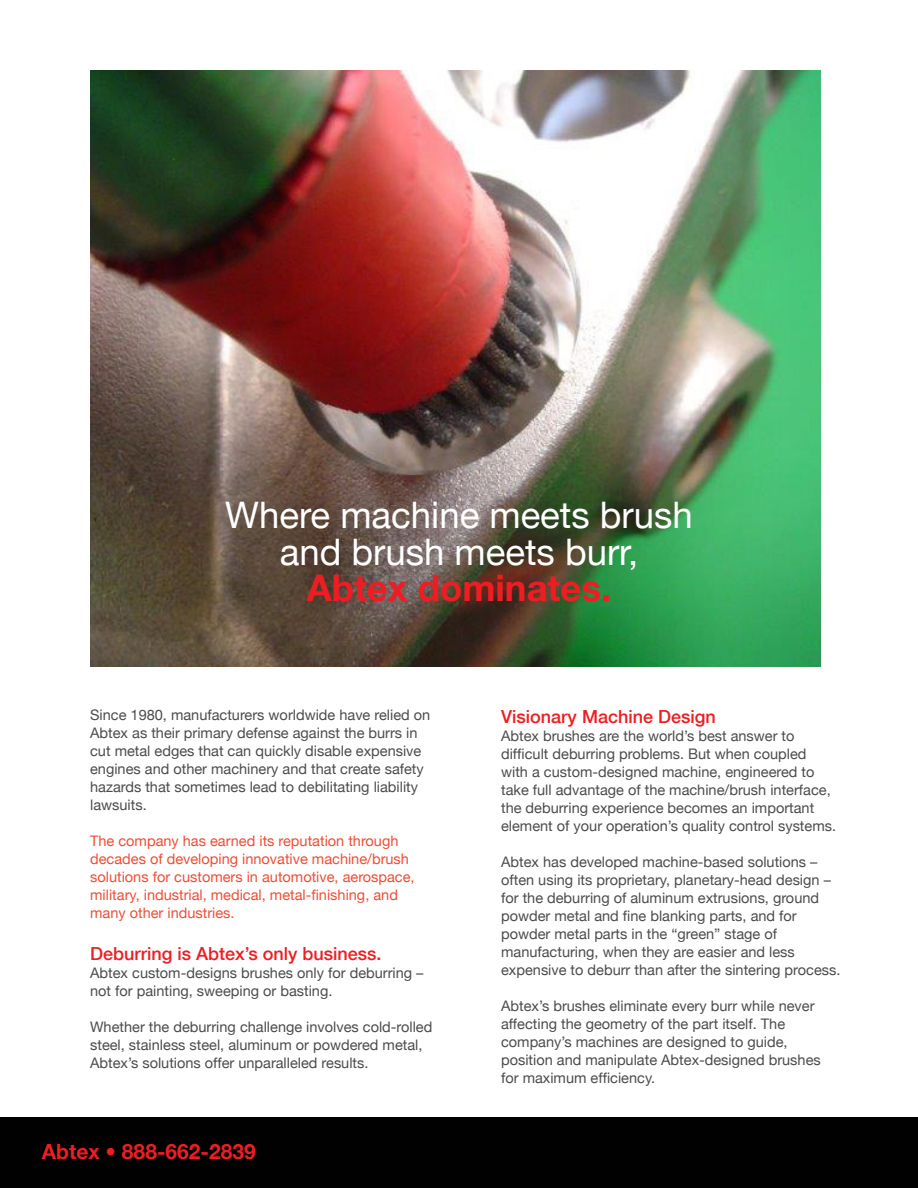
<style>
.page{position:relative;width:918px;height:1188px;background:#fff}
.page>*{position:absolute;margin:0;border:0;box-sizing:border-box;transform-origin:0 0}
.t1{font:36.6px/36.6px "Helvetica Neue";color:#fff;text-align:center}
.t2{font:700 36.6px "Helvetica Neue";color:#ee1d23}
.t3{font:700 21px "Helvetica Neue";color:#ee1d23}
.t4{font:500 18px "Helvetica Neue";color:#ee1d23}
.t5{font:14.55px/18px "Helvetica Neue";color:#4b4c4d}
.t6{font:14.55px/18px "Helvetica Neue";color:#ef4d35}
</style>
<div class="page">
<div style="left:0;top:1117px;width:918px;height:71px;background:#010101"></div>
<img style="left:90px;top:71px;width:731px;height:595px">
<hr style="left:917px;top:346px;width:1px;height:190px;background:#010101">
<h1 class="t1" style="left:225px;top:496px;width:469px">Where machine meets brush and brush meets burr,</h1>
<h1 class="t2" style="left:307px;top:566px;width:306px">Abtex dominates.</h1>
<p class="t5" style="left:90px;top:705px;width:342px">Since 1980, manufacturers worldwide have relied on Abtex as their primary defense against the burrs in cut metal edges that can quickly disable expensive engines and other machinery and that create safety hazards that sometimes lead to debilitating liability lawsuits.</p>
<p class="t6" style="left:90px;top:831px;width:326px">The company has earned its reputation through decades of developing innovative machine/brush solutions for customers in automotive, aerospace, military, industrial, medical, metal-finishing, and many other industries.</p>
<p class="t4" style="left:90px;top:942px;width:293px">Deburring is Abtex’s only business.</p>
<p class="t5" style="left:90px;top:963px;width:335px">Abtex custom-designs brushes only for deburring – not for painting, sweeping or basting.</p>
<p class="t5" style="left:90px;top:1017px;width:344px">Whether the deburring challenge involves cold-rolled steel, stainless steel, aluminum or powdered metal,<br>Abtex’s solutions offer unparalleled results.</p>
<h2 class="t3" style="left:42px;top:1138px;width:215px">Abtex • 888-662-2839</h2>
<p class="t4" style="left:501px;top:706px;width:216px">Visionary Machine Design</p>
<p class="t5" style="left:501px;top:726px;width:336px">Abtex brushes are the world’s best answer to difficult deburring problems. But when coupled with a custom-designed machine, engineered to take full advantage of the machine/brush interface, the deburring experience becomes an important element of your operation’s quality control systems.</p>
<p class="t5" style="left:501px;top:852px;width:341px">Abtex has developed machine-based solutions – often using its proprietary, planetary-head design – for the deburring of aluminum extrusions, ground powder metal and fine blanking parts, and for powder metal parts in the “green” stage of manufacturing, when they are easier and less expensive to deburr than after the sintering process.</p>
<p class="t5" style="left:501px;top:996px;width:321px">Abtex’s brushes eliminate every burr while never affecting the geometry of the part itself. The company’s machines are designed to guide, position and manipulate Abtex-designed brushes for maximum efficiency.</p>
</div>
